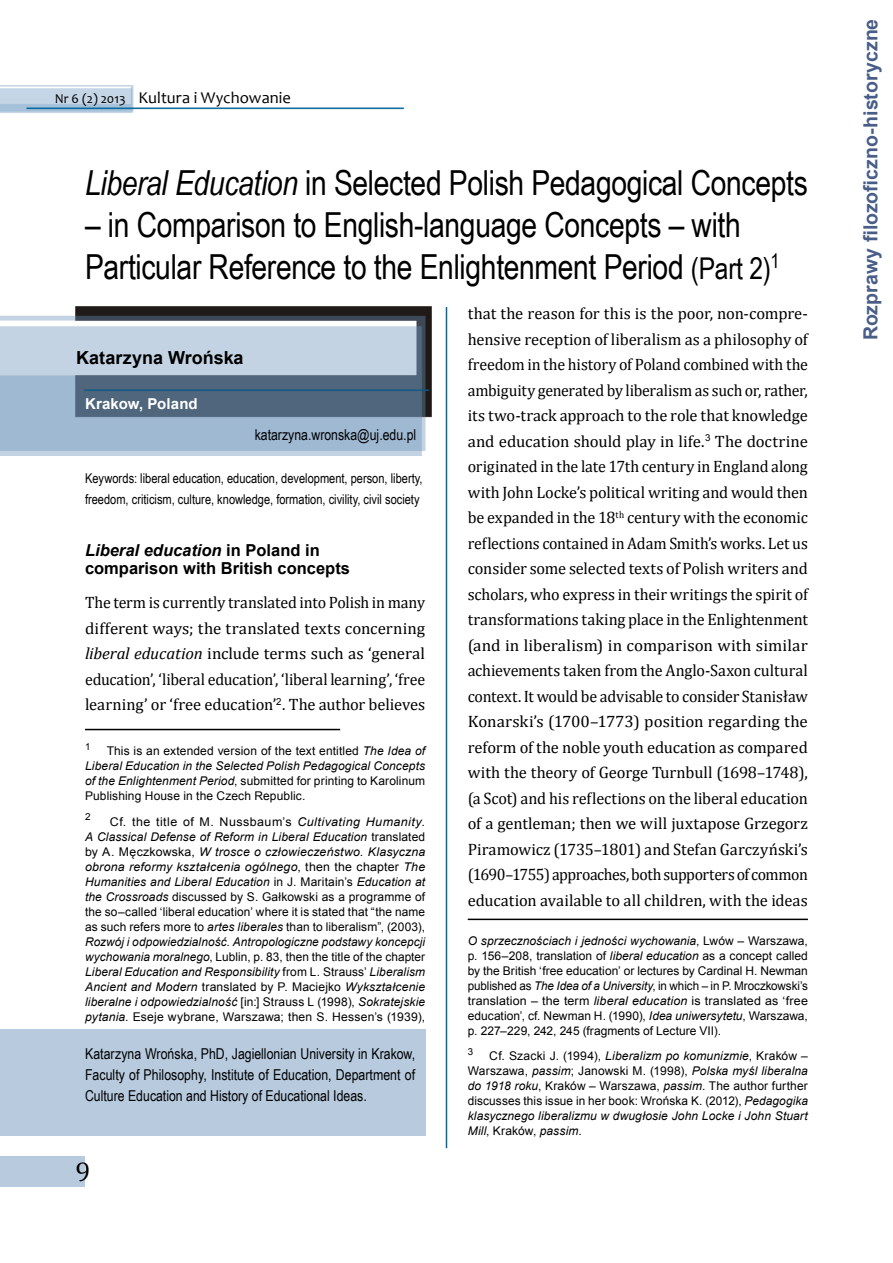
<style>
.page{position:relative;width:893px;height:1263px;background:#fff}
.page>*{position:absolute;margin:0;border:0;box-sizing:border-box;transform-origin:0 0}
.t1{font:34.5px/42px "Arial Narrow";letter-spacing:-.01em;color:#000}
.t2{font:27px "Cambria";color:#000}
.t3{font:700 19.5px "Arial";color:#485e88}
.t4{font:700 18px "Arial";color:#000}
.t5{font:16.5px/25.5px "Cambria";letter-spacing:-.005em;color:#000;text-align:justify}
.t6{font:700 16.5px/18px "Arial";color:#000}
.t7{font:16.5px "Candara";letter-spacing:.005em;color:#000}
.t8{font:15px/21px "Arial Narrow";color:#000;text-align:justify}
.t9{font:700 15px "Arial";letter-spacing:.01em;color:#fff}
.t10{font:13.5px/21px "Arial Narrow";color:#000}
.t11{font:13.5px "Candara";color:#000}
.t12{font:12px/15px "Arial";letter-spacing:.01em;color:#000;text-align:justify}
.t13{font:italic 12px/15px "Arial";letter-spacing:.01em;color:#000;text-align:justify;scale:1.04 1}
.t14{font:9.6px "Arial";color:#000}
.t15{font:9.6px "Arial";color:#000;scale:1.04 1}
.s1{font-style:italic}
.s2{font-size:30px}
.s3{font-style:normal}
</style>
<div class="page">
<img style="left:0;top:85px;width:403px;height:27px">
<hr style="left:446px;top:162px;width:1px;height:986px;background:#006b9b">
<div style="left:437px;top:143px;width:25px;height:35px;background:#fff"></div>
<hr style="left:468px;top:919px;width:340px;height:1px;background:#000">
<hr style="left:85px;top:729px;width:255px;height:1px;background:#000">
<div style="left:85px;top:170px;width:723px;height:136px;background:#fff"></div>
<img style="left:0;top:306px;width:432px;height:149px">
<div style="left:0;top:1029px;width:425px;height:106px;background:#b7cade"></div>
<p class="t11" style="left:55px;top:90px;width:72px">Nr 6 (2) 2013</p>
<p class="t7" style="left:139px;top:87px;width:154px">Kultura i Wychowanie</p>
<h1 class="t1" style="left:85px;top:161px;width:724px"><span class="s1">Liberal Education</span> in Selected Polish Pedagogical Concepts</h1>
<h1 class="t1" style="left:85px;top:203px;width:696px">– in Comparison to English-language Concepts – with<br>Particular Reference to the Enlightenment Period <span class="s2">(Part 2)</span><sup>1</sup></h1>
<p class="t4" style="left:76px;top:346px;width:169px">Katarzyna Wrońska</p>
<p class="t9" style="left:85px;top:394px;width:114px">Krakow, Poland</p>
<p class="t8" style="left:255px;top:423px;width:163px">katarzyna.wronska@uj.edu.pl</p>
<p class="t10" style="left:85px;top:467px;width:339px">Keywords: liberal education, education, development, person, liberty, freedom, criticism, culture, knowledge, formation, civility, civil society</p>
<p class="t6" style="left:85px;top:542px;width:266px"><span class="s1">Liberal education</span> in Poland in comparison with British concepts</p>
<p class="t5" style="left:85px;top:590px;width:342px">The term is currently translated into Polish in many different ways; the translated texts concerning <span class="s1">liberal education</span> include terms such as ‘general education’, ‘liberal education’, ‘liberal learning’, ‘free learning’ or ‘free education’<sup>2</sup>. The author believes</p>
<p class="t14" style="left:85px;top:740px;width:7px">1</p>
<p class="t12" style="left:85px;top:743px;width:342px;text-indent:22px">This is an extended version of the text entitled <span class="s1">The Idea of Liberal Education in the Selected Polish Pedagogical Concepts of the Enlightenment Period</span>, submitted for printing to Karolinum Publishing House in the Czech Republic.</p>
<p class="t15" style="left:85px;top:810px;width:7px">2</p>
<p class="t13" style="left:85px;top:814px;width:329px;text-indent:25px"><span class="s3">Cf. the title of M. Nussbaum’s</span> Cultivating Humanity.<br>A Classical Defense of Reform in Liberal Education <span class="s3">translated by A. Męczkowska,</span> W trosce o człowieczeństwo. Klasyczna obrona reformy kształcenia ogólnego<span class="s3">, then the chapter</span> The Humanities and Liberal Education <span class="s3">in J. Maritain’s</span> Education at the Crossroads <span class="s3">discussed by S. Gałkowski as a programme of the so–called ‘liberal education’ where it is stated that “the name as such refers more to</span> artes liberales <span class="s3">than to liberalism”, (2003), </span>Rozwój i odpowiedzialność. Antropologiczne podstawy koncepcji wychowania moralnego<span class="s3">, Lublin, p. 83, then the title of the chapter </span>Liberal Education and Responsibility <span class="s3">from L. Strauss’</span> Liberalism Ancient and Modern <span class="s3">translated by P. Maciejko</span> Wykształcenie liberalne i odpowiedzialność <span class="s3">[in:] Strauss L (1998),</span> Sokratejskie pytania<span class="s3">. Eseje wybrane, Warszawa; then S. Hessen’s (1939),</span></p>
<p class="t8" style="left:85px;top:1042px;width:332px">Katarzyna Wrońska, PhD, Jagiellonian University in Krakow, Faculty of Philosophy, Institute of Education, Department of Culture Education and History of Educational Ideas.</p>
<h2 class="t2" style="left:75px;top:1156px;width:16px">9</h2>
<p class="t5" style="left:468px;top:301px;width:342px">that the reason for this is the poor, non-compre&shy;hensive reception of liberalism as a philosophy of freedom in the history of Poland combined with the ambiguity generated by liberalism as such or, rather, its two-track approach to the role that knowledge and education should play in life.<sup>3</sup> The doctrine originated in the late 17th century in England along with John Locke’s political writing and would then be expanded in the 18<sup>th</sup> century with the economic reflections contained in Adam Smith’s works. Let us consider some selected texts of Polish writers and scholars, who express in their writings the spirit of transformations taking place in the Enlightenment (and in liberalism) in comparison with similar achievements taken from the Anglo-Saxon cultural context. It would be advisable to consider Stanisław Konarski’s (1700–1773) position regarding the reform of the noble youth education as compared with the theory of George Turnbull (1698–1748), (a Scot) and his reflections on the liberal education of a gentleman; then we will juxtapose Grzegorz Piramowicz (1735–1801) and Stefan Garczyński’s (1690–1755) approaches, both supporters of common education available to all children, with the ideas</p>
<p class="t12" style="left:468px;top:933px;width:342px"><span class="s1">O sprzecznościach i jedności wychowania</span>, Lwów – Warszawa, p. 156–208, translation of <span class="s1">liberal education</span> as a concept called by the British ‘free education’ or lectures by Cardinal H. Newman published as <span class="s1">The Idea of a University</span>, in which – in P. Mroczkowski’s translation – the term <span class="s1">liberal education</span> is translated as ‘free education’, cf. Newman H. (1990), <span class="s1">Idea uniwersytetu</span>, Warszawa, p. 227–229, 242, 245 (fragments of Lecture VII).</p>
<p class="t14" style="left:468px;top:1045px;width:7px">3</p>
<p class="t12" style="left:468px;top:1049px;width:342px;text-indent:22px">Cf. Szacki J. (1994), <span class="s1">Liberalizm po komunizmie</span>, Kraków – Warszawa, <span class="s1">passim</span>; Janowski M. (1998), <span class="s1">Polska myśl liberalna do 1918 roku</span>, Kraków – Warszawa, <span class="s1">passim</span>. The author further discusses this issue in her book: Wrońska K. (2012), <span class="s1">Pedagogika klasycznego liberalizmu w dwugłosie John Locke i John Stuart Mill</span>, Kraków, <span class="s1">passim</span>.</p>
<p class="t3" style="left:857px;top:340px;width:323px;rotate:-90deg">Rozprawy filozoficzno-historyczne</p>
</div>
